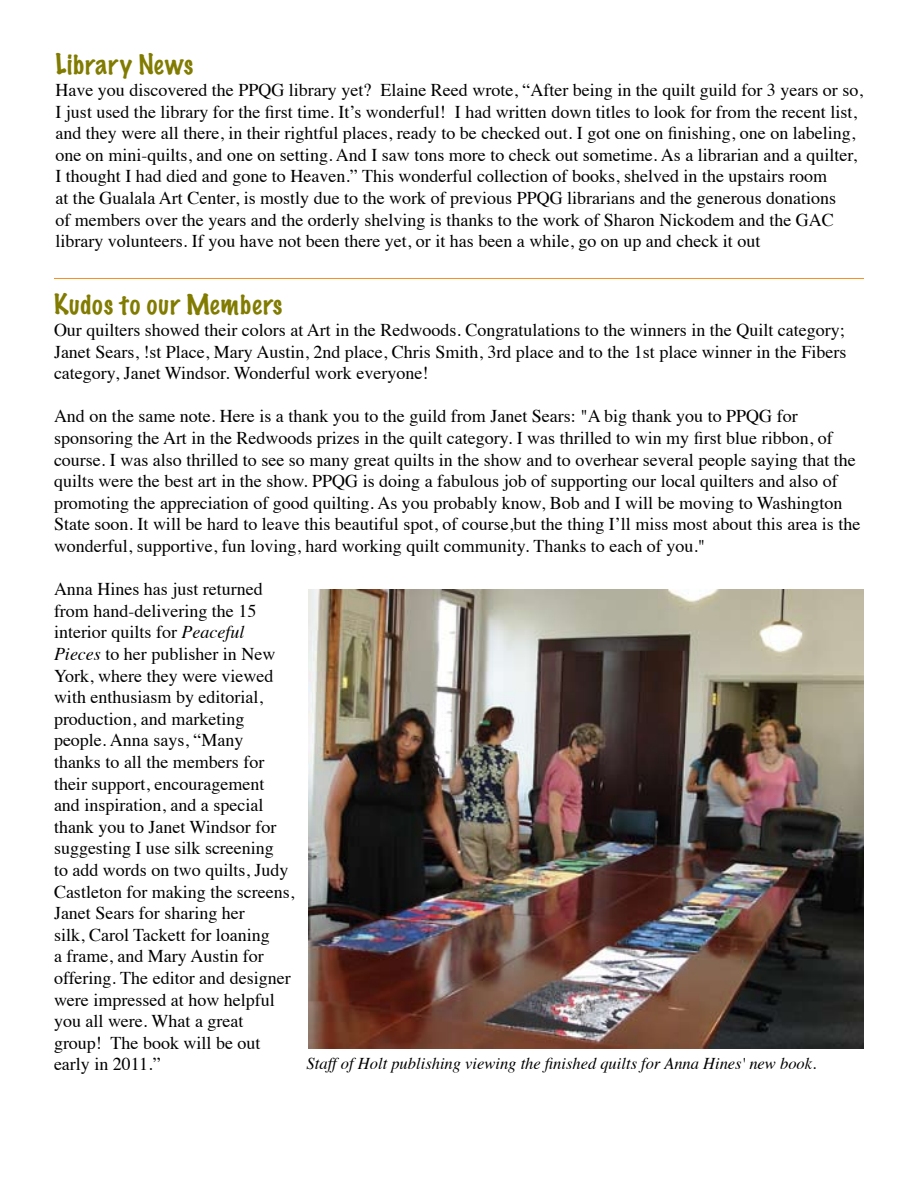
<style>
.page{position:relative;width:918px;height:1188px;background:#fff}
.page>*{position:absolute;margin:0;border:0;box-sizing:border-box;transform-origin:0 0}
.t1{font:100 25.5px "Marker Felt";letter-spacing:.04em;color:#817c00}
.t2{font:18px/21.6px "Times";color:#000}
.t3{font:italic 16.5px "Times";color:#000}
.s1{font-style:italic}
</style>
<div class="page">
<img style="left:309px;top:589px;width:555px;height:459px">
<hr style="left:54px;top:278px;width:810px;height:1px;background:#f78f1e">
<h1 class="t1" style="left:56px;top:47px;width:139px">Library News</h1>
<p class="t2" style="left:56px;top:78px;width:809px">Have you discovered the PPQG library yet? Elaine Reed wrote, “After being in the quilt guild for 3 years or so, I just used the library for the first time. It’s wonderful! I had written down titles to look for from the recent list, and they were all there, in their rightful places, ready to be checked out. I got one on finishing, one on labeling, one on mini-quilts, and one on setting. And I saw tons more to check out sometime. As a librarian and a quilter, I thought I had died and gone to Heaven.” This wonderful collection of books, shelved in the upstairs room<br>at the Gualala Art Center, is mostly due to the work of previous PPQG librarians and the generous donations<br>of members over the years and the orderly shelving is thanks to the work of Sharon Nickodem and the GAC library volunteers. If you have not been there yet, or it has been a while, go on up and check it out</p>
<h1 class="t1" style="left:54px;top:287px;width:230px">Kudos to our Members</h1>
<p class="t2" style="left:54px;top:318px;width:794px;text-align:justify">Our quilters showed their colors at Art in the Redwoods. Congratulations to the winners in the Quilt category; Janet Sears, !st Place, Mary Austin, 2nd place, Chris Smith, 3rd place and to the 1st place winner in the Fibers category, Janet Windsor. Wonderful work everyone!</p>
<p class="t2" style="left:54px;top:404px;width:808px">And on the same note. Here is a thank you to the guild from Janet Sears: "A big thank you to PPQG for sponsoring the Art in the Redwoods prizes in the quilt category. I was thrilled to win my first blue ribbon, of course. I was also thrilled to see so many great quilts in the show and to overhear several people saying that the quilts were the best art in the show. PPQG is doing a fabulous job of supporting our local quilters and also of promoting the appreciation of good quilting. As you probably know, Bob and I will be moving to Washington State soon. It will be hard to leave this beautiful spot, of course,but the thing I’ll miss most about this area is the wonderful, supportive, fun loving, hard working quilt community. Thanks to each of you."</p>
<p class="t2" style="left:54px;top:577px;width:242px">Anna Hines has just returned from hand-delivering the 15 interior quilts for <span class="s1">Peaceful<br>Pieces</span> to her publisher in New<br>York, where they were viewed with enthusiasm by editorial, production, and marketing people. Anna says, “Many thanks to all the members for their support, encouragement and inspiration, and a special thank you to Janet Windsor for suggesting I use silk screening<br>to add words on two quilts, Judy<br>Castleton for making the screens,<br>Janet Sears for sharing her<br>silk, Carol Tackett for loaning<br>a frame, and Mary Austin for offering. The editor and designer were impressed at how helpful you all were. What a great group! The book will be out early in 2011.”</p>
<p class="t3" style="left:307px;top:1049px;width:511px">Staff of Holt publishing viewing the finished quilts for Anna Hines' new book.</p>
</div>
